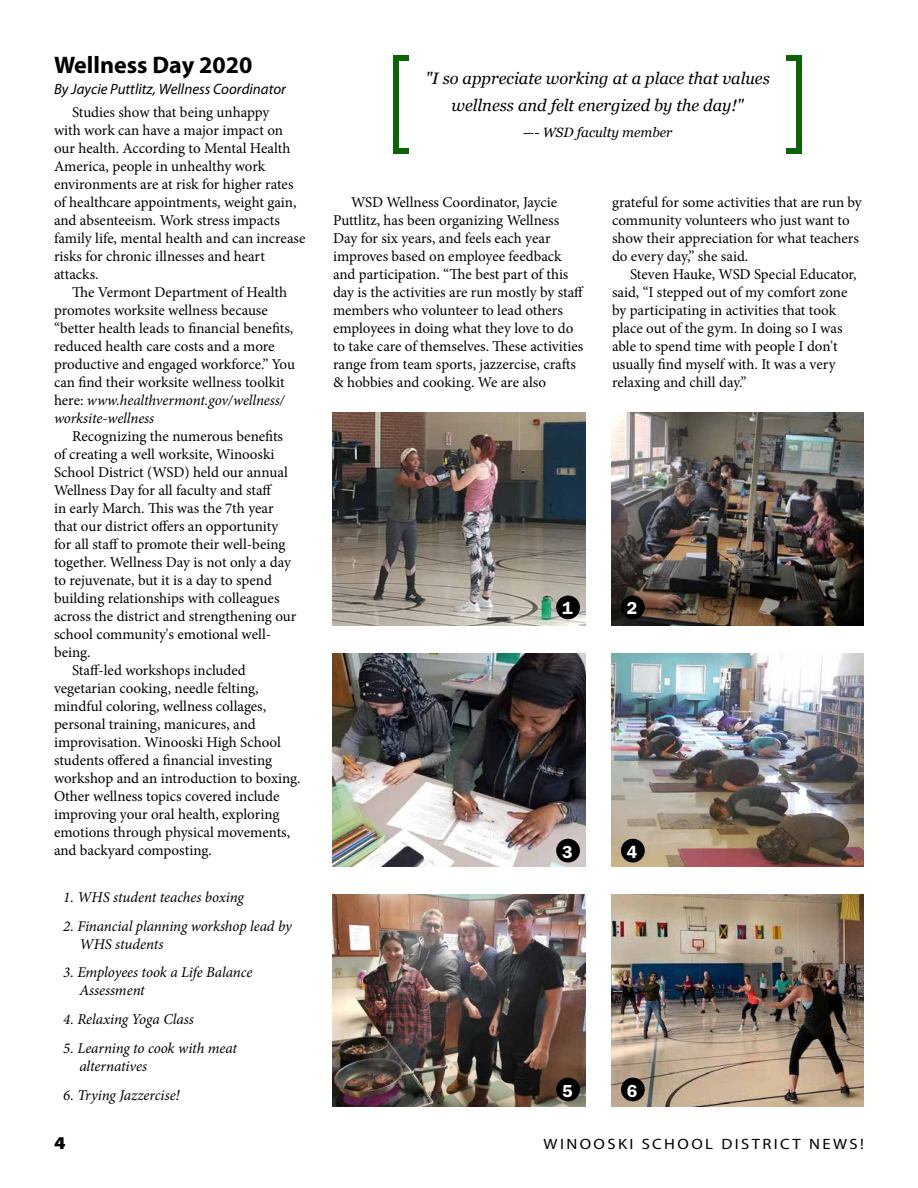
<style>
.page{position:relative;width:918px;height:1188px;background:#fff}
.page>*{position:absolute;margin:0;border:0;box-sizing:border-box;transform-origin:0 0}
.t1{font:700 24px "Myriad Pro";color:#000}
.t2{font:600 18px "Franklin Gothic Itc T";color:#fff}
.t3{font:900 18px "Myriad Pro";color:#000;scale:1.11 1}
.t4{font:italic 16.5px/26.1px "Georgia";color:#000;text-align:center}
.t5{font:15px/18px "Minion Pro";letter-spacing:-.005em;color:#000}
.t6{font:italic 15px/18px "Minion Pro";letter-spacing:-.01em;color:#000}
.t7{font:italic 15px "Myriad Pro";color:#000}
.t8{font:15px "Myriad Pro";letter-spacing:.145em;color:#000;scale:1.11 1}
.t9{font:italic 13.5px "Georgia";color:#000}
.s1{font-style:italic}
</style>
<div class="page">
<div style="left:399px;top:149px;width:10px;height:5px;background:#0d6406"></div>
<div style="left:786px;top:55px;width:11px;height:5px;background:#0d6406"></div>
<svg style="left:797px;top:55px;width:5px;height:10px"></svg>
<div style="left:797px;top:65px;width:5px;height:79px;background:#0d6406"></div>
<div style="left:786px;top:149px;width:11px;height:5px;background:#0d6406"></div>
<svg style="left:797px;top:144px;width:5px;height:10px"></svg>
<svg style="left:394px;top:55px;width:5px;height:10px"></svg>
<div style="left:394px;top:65px;width:5px;height:79px;background:#0d6406"></div>
<svg style="left:394px;top:144px;width:5px;height:10px"></svg>
<div style="left:399px;top:55px;width:10px;height:5px;background:#0d6406"></div>
<img style="left:333px;top:894px;width:252px;height:213px">
<img style="left:612px;top:894px;width:252px;height:213px">
<div style="left:556px;top:1078px;width:24px;height:23px;background:#000;border-radius:50%"></div>
<div style="left:621px;top:1078px;width:24px;height:23px;background:#000;border-radius:50%"></div>
<img style="left:333px;top:413px;width:252px;height:213px">
<img style="left:333px;top:653px;width:252px;height:213px">
<div style="left:556px;top:596px;width:24px;height:23px;background:#000;border-radius:50%"></div>
<div style="left:556px;top:839px;width:24px;height:24px;background:#000;border-radius:50%"></div>
<img style="left:612px;top:413px;width:252px;height:213px">
<img style="left:612px;top:653px;width:252px;height:213px">
<div style="left:621px;top:596px;width:24px;height:23px;background:#000;border-radius:50%"></div>
<div style="left:621px;top:839px;width:24px;height:24px;background:#000;border-radius:50%"></div>
<p class="t1" style="left:54px;top:49px;width:200px">Wellness Day 2020</p>
<p class="t7" style="left:54px;top:80px;width:234px">By Jaycie Puttlitz, Wellness Coordinator</p>
<p class="t5" style="left:54px;top:104px;width:253px;text-indent:18px">Studies show that being unhappy<br>with work can have a major impact on our health. According to Mental Health America, people in unhealthy work environments are at risk for higher rates of healthcare appointments, weight gain, and absenteeism. Work stress impacts family life, mental health and can increase risks for chronic illnesses and heart attacks.</p>
<p class="t5" style="left:54px;top:284px;width:243px;text-indent:18px">Te Vermont Department of Health promotes worksite wellness because “better health leads to fnancial benefts, reduced health care costs and a more productive and engaged workforce.” You can fnd their worksite wellness toolkit here: <span class="s1">www.healthvermont.gov/wellness/ worksite-wellness</span></p>
<p class="t5" style="left:54px;top:428px;width:244px;text-indent:18px">Recognizing the numerous benefts of creating a well worksite, Winooski School District (WSD) held our annual Wellness Day for all faculty and staf<br>in early March. Tis was the 7th year that our district ofers an opportunity for all staf to promote their well-being together. Wellness Day is not only a day to rejuvenate, but it is a day to spend building relationships with colleagues across the district and strengthening our school community's emotional well&shy;being.</p>
<p class="t5" style="left:54px;top:662px;width:248px;text-indent:18px">Staf-led workshops included vegetarian cooking, needle felting, mindful coloring, wellness collages, personal training, manicures, and improvisation. Winooski High School students ofered a fnancial investing workshop and an introduction to boxing.<br>Other wellness topics covered include improving your oral health, exploring emotions through physical movements, and backyard composting.</p>
<p class="t6" style="left:63px;top:888px;width:182px">1. WHS student teaches boxing</p>
<p class="t6" style="left:79px;top:917px;width:214px;text-indent:-16px">2. Financial planning workshop lead by<br>WHS students</p>
<p class="t6" style="left:79px;top:964px;width:174px;text-indent:-16px">3. Employees took a Life Balance<br>Assessment</p>
<p class="t6" style="left:63px;top:1010px;width:132px">4. Relaxing Yoga Class</p>
<p class="t6" style="left:79px;top:1039px;width:159px;text-indent:-16px">5. Learning to cook with meat alternatives</p>
<p class="t6" style="left:63px;top:1086px;width:118px">6. Trying Jazzercise!</p>
<p class="t4" style="left:425px;top:65px;width:346px">"I so appreciate working at a place that values wellness and felt energized by the day!"</p>
<p class="t9" style="left:523px;top:122px;width:151px">—- WSD faculty member</p>
<p class="t5" style="left:333px;top:194px;width:253px;text-indent:18px">WSD Wellness Coordinator, Jaycie Puttlitz, has been organizing Wellness Day for six years, and feels each year improves based on employee feedback and participation. “Te best part of this day is the activities are run mostly by staf members who volunteer to lead others employees in doing what they love to do to take care of themselves. Tese activities range from team sports, jazzercise, crafs &amp; hobbies and cooking. We are also</p>
<p class="t5" style="left:612px;top:194px;width:251px">grateful for some activities that are run by community volunteers who just want to show their appreciation for what teachers do every day,” she said.</p>
<p class="t5" style="left:612px;top:266px;width:246px;text-indent:18px">Steven Hauke, WSD Special Educator, said, “I stepped out of my comfort zone by participating in activities that took place out of the gym. In doing so I was able to spend time with people I don't usually fnd myself with. It was a very relaxing and chill day.”</p>
<p class="t2" style="left:562px;top:598px;width:12px">1</p>
<p class="t2" style="left:627px;top:598px;width:12px">2</p>
<p class="t2" style="left:562px;top:841px;width:12px">3</p>
<p class="t2" style="left:627px;top:841px;width:12px">4</p>
<p class="t2" style="left:562px;top:1080px;width:12px">5</p>
<p class="t2" style="left:627px;top:1080px;width:12px">6</p>
<p class="t3" style="left:54px;top:1131px;width:12px">4</p>
<p class="t8" style="left:544px;top:1135px;width:290px">WINOOSKI SCHOOL DISTRICT NEWS!</p>
</div>
